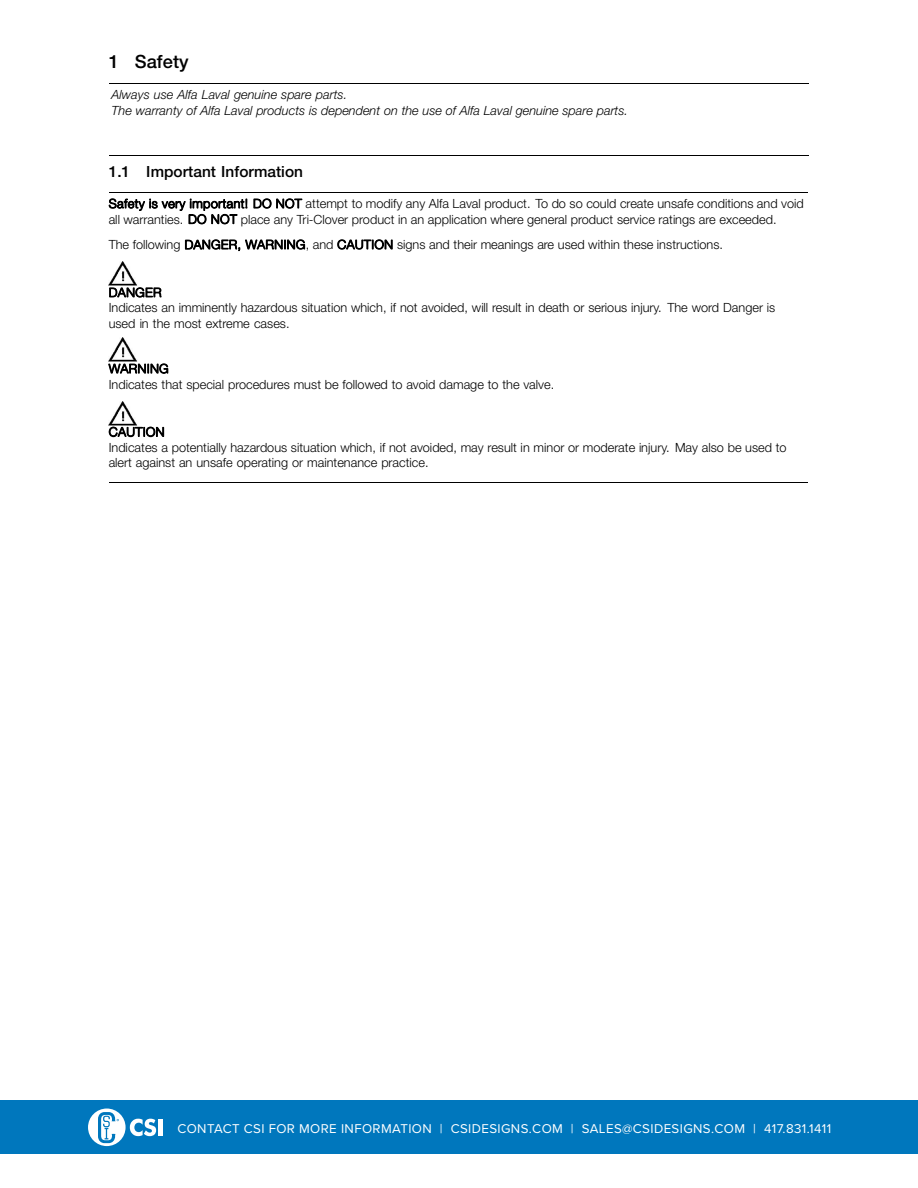
<style>
.page{position:relative;width:918px;height:1188px;background:#fff}
.page>*{position:absolute;margin:0;border:0;box-sizing:border-box;transform-origin:0 0}
.t1{font:500 18.3px "Helvetica Neue";color:#000}
.t2{font:500 15.45px "Helvetica Neue";letter-spacing:.005em;color:#000}
.t3{font:13.2px "Proxima Nova";letter-spacing:.03em;color:#fff}
.t4{font:300 12.75px/15.5px "Helvetica Neue";color:#000}
.t5{font:italic 300 12.75px/15.6px "Helvetica Neue";color:#000}
</style>
<div class="page">
<hr style="left:109px;top:83px;width:700px;height:1px;background:#000">
<hr style="left:109px;top:155px;width:700px;height:1px;background:#000">
<hr style="left:109px;top:192px;width:698px;height:1px;background:#000">
<img style="left:109px;top:262px;width:28px;height:24px">
<img style="left:109px;top:338px;width:28px;height:24px">
<img style="left:109px;top:401px;width:28px;height:24px">
<hr style="left:109px;top:483px;width:698px;height:1px;background:#000">
<div style="left:0;top:1100px;width:918px;height:54px;background:#0077bd"></div>
<svg style="left:88px;top:1109px;width:68px;height:37px"></svg>
<hr style="left:158px;top:1119px;width:4px;height:17px;background:#fff">
<p class="t1" style="left:109px;top:50px;width:81px">1 Safety</p>
<p class="t5" style="left:112px;top:87px;width:518px">Always use Alfa Laval genuine spare parts.<br>The warranty of Alfa Laval products is dependent on the use of Alfa Laval genuine spare parts.</p>
<p class="t2" style="left:109px;top:162px;width:196px">1.1 Important Information</p>
<p class="t4" style="left:109px;top:195px;width:697px">Safety is very important! DO NOT attempt to modify any Alfa Laval product. To do so could create unsafe conditions and void all warranties. DO NOT place any Tri-Clover product in an application where general product service ratings are exceeded.</p>
<p class="t4" style="left:109px;top:237px;width:616px">The following DANGER, WARNING, and CAUTION signs and their meanings are used within these instructions.</p>
<p class="t4" style="left:109px;top:284px;width:668px">DANGER<br>Indicates an imminently hazardous situation which, if not avoided, will result in death or serious injury. The word Danger is used in the most extreme cases.</p>
<p class="t4" style="left:109px;top:361px;width:447px">WARNING<br>Indicates that special procedures must be followed to avoid damage to the valve.</p>
<p class="t4" style="left:109px;top:424px;width:679px">CAUTION<br>Indicates a potentially hazardous situation which, if not avoided, may result in minor or moderate injury. May also be used to alert against an unsafe operating or maintenance practice.</p>
<p class="t3" style="left:177px;top:1119px;width:655px">CONTACT CSI FOR MORE INFORMATION | CSIDESIGNS.COM | SALES@CSIDESIGNS.COM | 417.831.1411</p>
</div>
